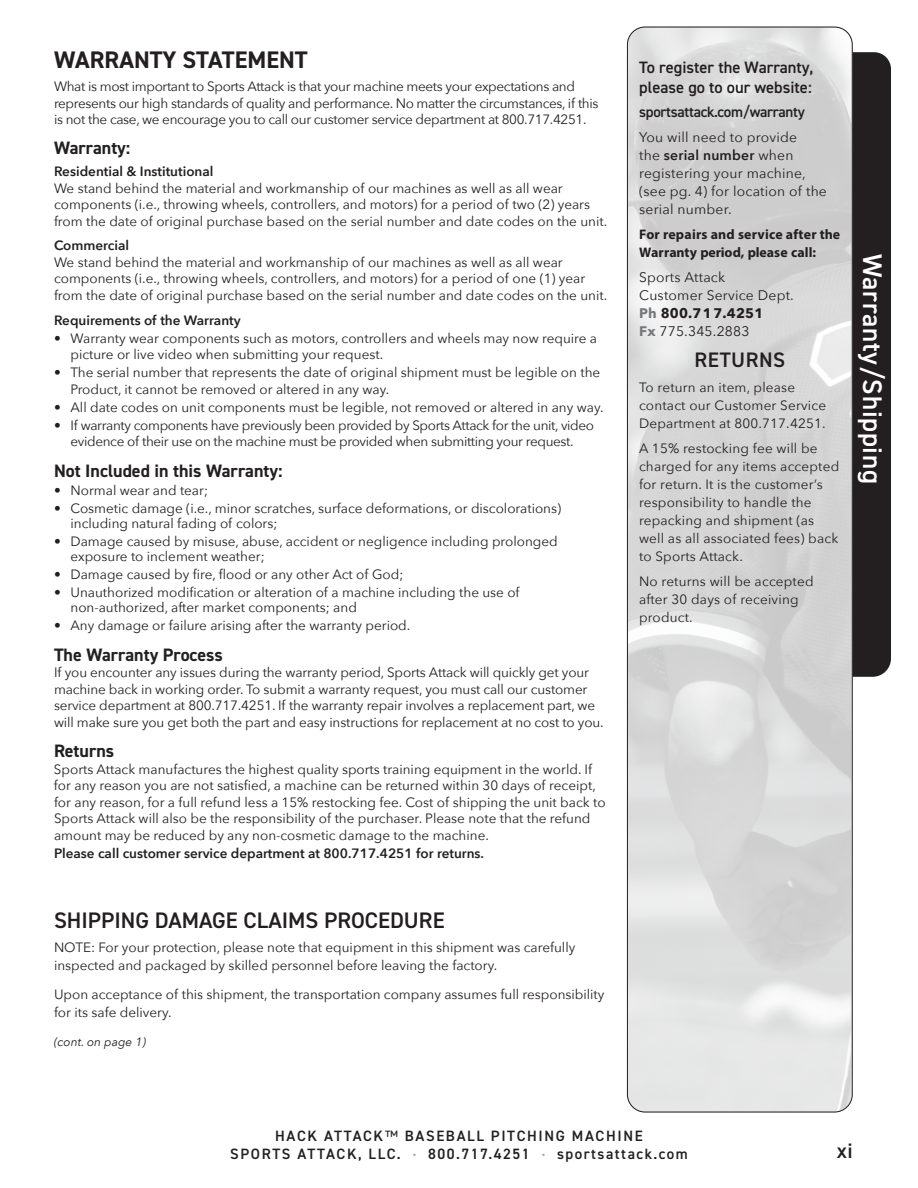
<style>
.page{position:relative;width:918px;height:1188px;background:#fff}
.page>*{position:absolute;margin:0;border:0;box-sizing:border-box;transform-origin:0 0}
.t1{font:600 27px "DIN2014";letter-spacing:.025em;color:#fff}
.t2{font:700 24px "DIN2014";color:#231f20}
.t3{font:600 22.5px "DIN2014";color:#231f20}
.t4{font:600 21px "DIN2014";letter-spacing:.025em;color:#231f20}
.t5{font:700 18px "DIN2014";color:#231f20}
.t6{font:600 16.5px/19.8px "DIN2014";color:#231f20}
.t7{font:600 15px/18px "DIN2014";letter-spacing:.1em;color:#231f20;text-align:center}
.t8{font:600 15px "DIN2014";letter-spacing:-.02em;color:#231f20}
.t9{font:13.8px/18px "Avenir Next";letter-spacing:.015em;color:#231f20}
.t10{font:700 13.8px/18px "Myriad Pro";letter-spacing:.015em;color:#231f20}
.t11{font:13.5px/16.5px "Avenir Next";color:#231f20}
.t12{font:13.5px/16.5px "Avenir Next";letter-spacing:-.025em;color:#231f20}
.t13{font:600 13.5px "Avenir Next";color:#231f20}
.t14{font:italic 12px "Avenir Next";color:#231f20}
.s1{font-weight:600}
.s2{font-weight:700;color:#76787b}
.s3{font-weight:700}
.s4{font-weight:400}
.s5{font-size:12px;color:#a8a9ad}
</style>
<div class="page">
<div style="left:853px;top:52px;width:38px;height:625px;background:#231f20"></div>
<svg style="left:627px;top:26px;width:226px;height:1087px;background:#d9d9d9"></svg>
<div style="left:627px;top:27px;width:226px;height:1085px;border:1px solid #231f20;border-radius:18px"></div>
<h2 class="t2" style="left:54px;top:44px;width:255px">WARRANTY STATEMENT</h2>
<p class="t12" style="left:54px;top:78px;width:546px">What is most important to Sports Attack is that your machine meets your expectations and represents our high standards of quality and performance. No matter the circumstances, if this is not the case, we encourage you to call our customer service department at 800.717.4251.</p>
<h3 class="t5" style="left:54px;top:136px;width:78px">Warranty:</h3>
<p class="t13" style="left:54px;top:160px;width:161px">Residential &amp; Institutional</p>
<p class="t11" style="left:54px;top:179px;width:555px">We stand behind the material and workmanship of our machines as well as all wear components (i.e., throwing wheels, controllers, and motors) for a period of two (2) years from the date of original purchase based on the serial number and date codes on the unit.</p>
<p class="t13" style="left:54px;top:234px;width:77px">Commercial</p>
<p class="t11" style="left:54px;top:253px;width:555px">We stand behind the material and workmanship of our machines as well as all wear components (i.e., throwing wheels, controllers, and motors) for a period of one (1) year from the date of original purchase based on the serial number and date codes on the unit.</p>
<p class="t13" style="left:54px;top:308px;width:188px">Requirements of the Warranty</p>
<p class="t11" style="left:71px;top:329px;width:528px;text-indent:-16px">• Warranty wear components such as motors, controllers and wheels may now require a picture or live video when submitting your request.</p>
<p class="t11" style="left:71px;top:364px;width:531px;text-indent:-16px">• The serial number that represents the date of original shipment must be legible on the<br>Product, it cannot be removed or altered in any way.</p>
<p class="t11" style="left:54px;top:398px;width:551px">• All date codes on unit components must be legible, not removed or altered in any way.</p>
<p class="t12" style="left:54px;top:416px;width:542px;text-align:center">• If warranty components have previously been provided by Sports Attack for the unit, video evidence of their use on the machine must be provided when submitting your request.</p>
<h3 class="t5" style="left:54px;top:459px;width:230px">Not Included in this Warranty:</h3>
<p class="t11" style="left:54px;top:481px;width:156px">• Normal wear and tear;</p>
<p class="t11" style="left:71px;top:500px;width:492px;line-height:15px;text-indent:-16px">• Cosmetic damage (i.e., minor scratches, surface deformations, or discolorations) including natural fading of colors;</p>
<p class="t11" style="left:71px;top:533px;width:489px;line-height:15px;text-indent:-16px">• Damage caused by misuse, abuse, accident or negligence including prolonged exposure to inclement weather;</p>
<p class="t11" style="left:54px;top:565px;width:351px">• Damage caused by fire, flood or any other Act of God;</p>
<p class="t11" style="left:71px;top:584px;width:451px;line-height:15px;text-indent:-16px">• Unauthorized modification or alteration of a machine including the use of non-authorized, after market components; and</p>
<p class="t11" style="left:54px;top:616px;width:358px">• Any damage or failure arising after the warranty period.</p>
<h3 class="t5" style="left:54px;top:643px;width:171px">The Warranty Process</h3>
<p class="t11" style="left:54px;top:664px;width:551px">If you encounter any issues during the warranty period, Sports Attack will quickly get your machine back in working order. To submit a warranty request, you must call our customer service department at 800.717.4251. If the warranty repair involves a replacement part, we will make sure you get both the part and easy instructions for replacement at no cost to you.</p>
<h3 class="t5" style="left:54px;top:739px;width:62px">Returns</h3>
<p class="t11" style="left:54px;top:760px;width:553px">Sports Attack manufactures the highest quality sports training equipment in the world. If for any reason you are not satisfied, a machine can be returned within 30 days of receipt, for any reason, for a full refund less a 15% restocking fee. Cost of shipping the unit back to Sports Attack will also be the responsibility of the purchaser. Please note that the refund amount may be reduced by any non-cosmetic damage to the machine.</p>
<p class="t13" style="left:54px;top:842px;width:432px">Please call customer service department at 800.717.4251 for returns.</p>
<h3 class="t3" style="left:54px;top:905px;width:392px">SHIPPING DAMAGE CLAIMS PROCEDURE</h3>
<p class="t11" style="left:54px;top:938px;width:523px;line-height:18px">NOTE: For your protection, please note that equipment in this shipment was carefully inspected and packaged by skilled personnel before leaving the factory.</p>
<p class="t11" style="left:54px;top:985px;width:552px;line-height:18px">Upon acceptance of this shipment, the transportation company assumes full responsibility for its safe delivery.</p>
<p class="t14" style="left:54px;top:1032px;width:94px">(cont. on page 1)</p>
<p class="t6" style="left:639px;top:57px;width:176px">To register the Warranty, please go to our website:</p>
<p class="t8" style="left:639px;top:102px;width:167px">sportsattack.com/warranty</p>
<p class="t9" style="left:639px;top:128px;width:189px">You will need to provide<br>the <span class="s1">serial number</span> when registering your machine, (see pg. 4) for location of the serial number.</p>
<p class="t10" style="left:639px;top:225px;width:202px">For repairs and service after the<br>Warranty period, please call:</p>
<p class="t9" style="left:639px;top:267px;width:156px">Sports Attack<br>Customer Service Dept.<br><span class="s2">Ph</span> <span class="s3">800.717.4251<br></span><span class="s2">Fx</span> 775.345.2883</p>
<h3 class="t4" style="left:695px;top:346px;width:92px">RETURNS</h3>
<p class="t11" style="left:639px;top:378px;width:189px;line-height:18px">To return an item, please contact our Customer Service<br>Department at 800.717.4251.</p>
<p class="t11" style="left:639px;top:439px;width:202px;line-height:18px">A 15% restocking fee will be charged for any items accepted for return. It is the customer’s responsibility to handle the repacking and shipment (as well as all associated fees) back to Sports Attack.</p>
<p class="t11" style="left:639px;top:571px;width:176px;line-height:18px">No returns will be accepted after 30 days of receiving product.</p>
<h1 class="t1" style="left:890px;top:254px;width:232px;rotate:90deg">Warranty/Shipping</h1>
<p class="t7" style="left:230px;top:1127px;width:459px">HACK ATTACK<span class="s4">™</span> BASEBALL PITCHING MACHINE<br>SPORTS ATTACK, LLC. <span class="s5">•</span> 800.717.4251 <span class="s5">•</span> sportsattack.com</p>
<h3 class="t4" style="left:837px;top:1137px;width:17px">xi</h3>
</div>
